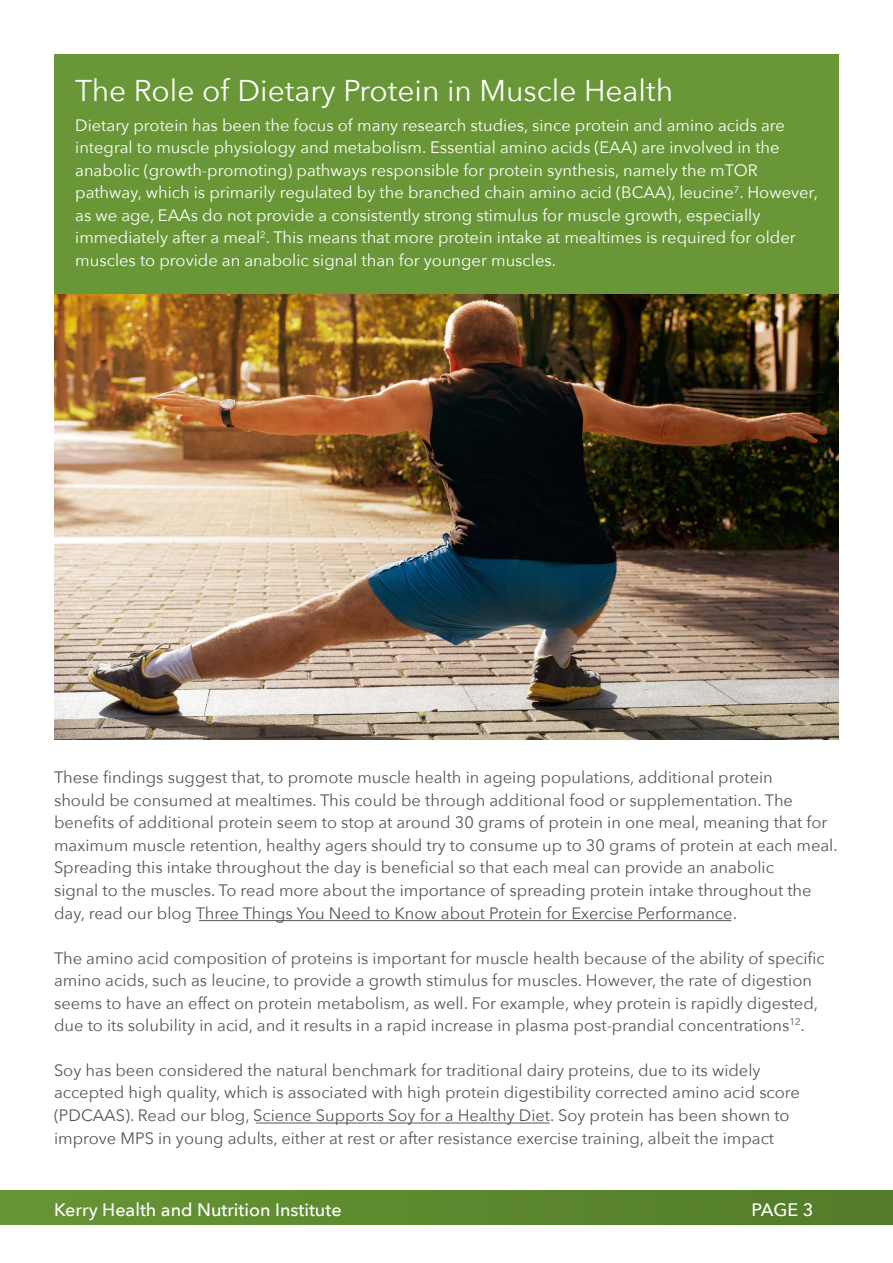
<style>
.page{position:relative;width:893px;height:1263px;background:#fff}
.page>*{position:absolute;margin:0;border:0;box-sizing:border-box;transform-origin:0 0}
.t1{font:30px "Avenir Next";color:#fff}
.t2{font:500 18px "Avenir Next";color:#fff}
.t3{font:16.5px/22.5px "Avenir Next";color:#56565a}
.t4{font:16.5px/22.5px "Avenir Next";color:#fff}
</style>
<div class="page">
<div style="left:54px;top:54px;width:785px;height:484px;background:#699737"></div>
<div style="left:0;top:1191px;width:893px;height:34px;background:#5c882f"></div>
<img style="left:54px;top:294px;width:785px;height:446px">
<hr style="left:199px;top:920px;width:532px;height:1px;background:#56565a">
<hr style="left:256px;top:1123px;width:294px;height:1px;background:#56565a">
<h1 class="t1" style="left:75px;top:65px;width:599px">The Role of Dietary Protein in Muscle Health</h1>
<p class="t4" style="left:75px;top:113px;width:744px">Dietary protein has been the focus of many research studies, since protein and amino acids are integral to muscle physiology and metabolism. Essential amino acids (EAA) are involved in the anabolic (growth-promoting) pathways responsible for protein synthesis, namely the mTOR pathway, which is primarily regulated by the branched chain amino acid (BCAA), leucine<sup>7</sup>. However, as we age, EAAs do not provide a consistently strong stimulus for muscle growth, especially immediately after a meal<sup>2</sup>. This means that more protein intake at mealtimes is required for older muscles to provide an anabolic signal than for younger muscles.</p>
<p class="t3" style="left:54px;top:766px;width:785px">These findings suggest that, to promote muscle health in ageing populations, additional protein<br>should be consumed at mealtimes. This could be through additional food or supplementation. The benefits of additional protein seem to stop at around 30 grams of protein in one meal, meaning that for maximum muscle retention, healthy agers should try to consume up to 30 grams of protein at each meal.<br>Spreading this intake throughout the day is beneficial so that each meal can provide an anabolic<br>signal to the muscles. To read more about the importance of spreading protein intake throughout the day, read our blog Three Things You Need to Know about Protein for Exercise Performance.</p>
<p class="t3" style="left:54px;top:946px;width:772px">The amino acid composition of proteins is important for muscle health because of the ability of specific amino acids, such as leucine, to provide a growth stimulus for muscles. However, the rate of digestion seems to have an effect on protein metabolism, as well. For example, whey protein is rapidly digested, due to its solubility in acid, and it results in a rapid increase in plasma post-prandial concentrations<sup>12</sup>.</p>
<p class="t3" style="left:54px;top:1058px;width:748px">Soy has been considered the natural benchmark for traditional dairy proteins, due to its widely accepted high quality, which is associated with high protein digestibility corrected amino acid score (PDCAAS). Read our blog, Science Supports Soy for a Healthy Diet. Soy protein has been shown to improve MPS in young adults, either at rest or after resistance exercise training, albeit the impact</p>
<p class="t2" style="left:54px;top:1194px;width:289px">Kerry Health and Nutrition Institute</p>
<p class="t2" style="left:751px;top:1194px;width:64px">PAGE 3</p>
</div>
